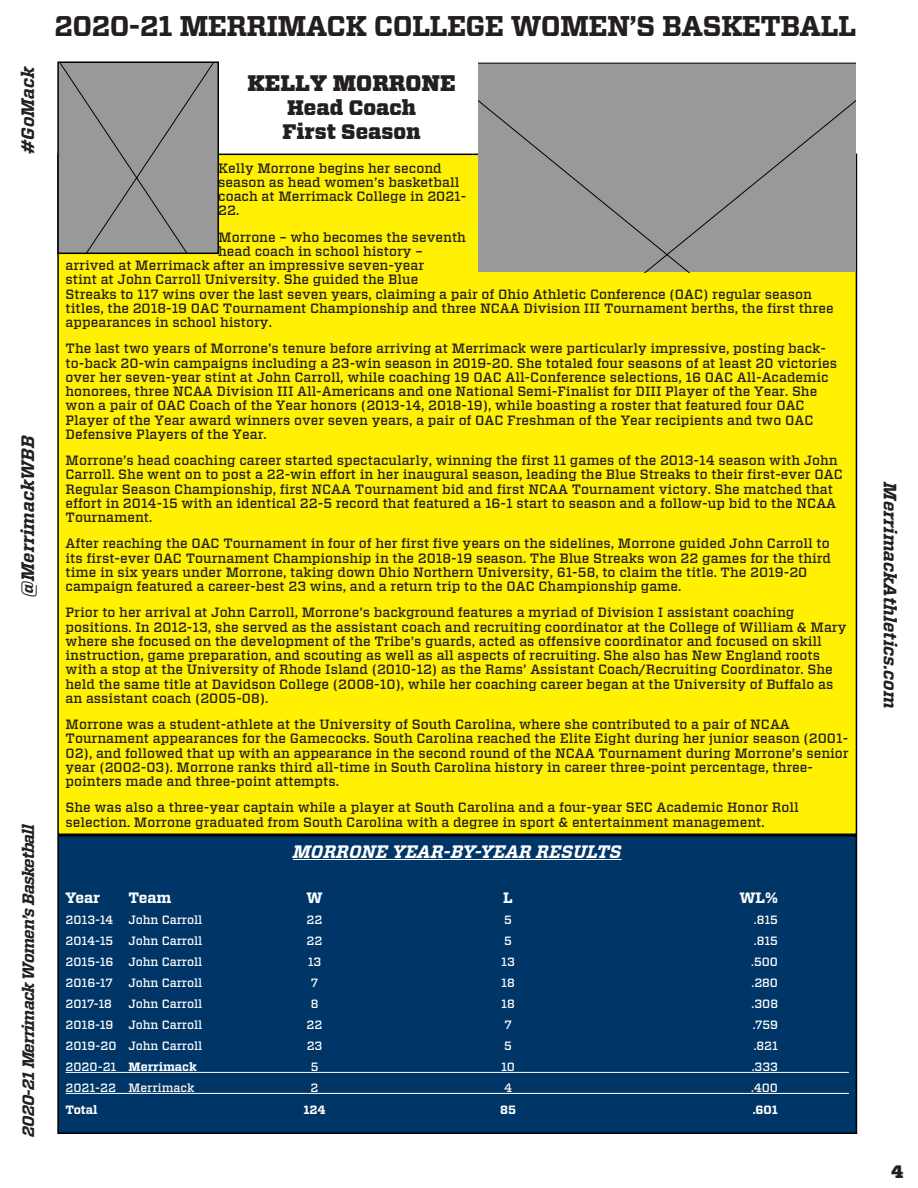
<style>
.page{position:relative;width:918px;height:1188px;background:#fff}
.page>*{position:absolute;margin:0;border:0;box-sizing:border-box;transform-origin:0 0}
.t1{font:700 28.5px "Vitesse";letter-spacing:-.025em;color:#231f20}
.ParaStyle11__Leading{font:900 22.5px "Vitesse";color:#231f20}
.ParaStyle11__Leading-2{font:900 21px "Vitesse";color:#231f20}
.t2{font:italic 700 18px "Vitesse";color:#231f20}
.t3{font:italic 700 18px "Vitesse";color:#fff}
.t4{font:900 18px "Vitesse";color:#231f20}
.t5{font:italic 700 16.5px "Vitesse";letter-spacing:-.05em;color:#231f20}
.t6{font:700 15px "Vitesse";color:#fff}
.ParaStyle10__Leading{font:500 13.5px/14.2px "Vitesse";color:#231f20}
.t7{font:500 12px "Vitesse";color:#fff}
.t8{font:700 12px "Vitesse";color:#fff}
.s1{font-weight:500}
</style>
<div class="page">
<div style="left:58px;top:154px;width:798px;height:680px;background:#fff101"></div>
<div style="left:60px;top:65px;width:156px;height:186px;background:#999"></div>
<div style="left:57px;top:62px;width:162px;height:192px;border:2px solid #000"></div>
<div style="left:478px;top:62px;width:378px;height:210px;background:#999"></div>
<div style="left:58px;top:836px;width:798px;height:297px;background:#003667"></div>
<hr style="left:293px;top:859px;width:329px;height:1px;background:#fff">
<hr style="left:66px;top:1072px;width:783px;height:1px;background:#fff">
<hr style="left:66px;top:1093px;width:783px;height:1px;background:#fff">
<div style="left:57px;top:835px;width:800px;height:299px;border:2px solid #000"></div>
<h3 class="t2" style="left:16px;top:154px;width:90px;rotate:-90deg">#GoMack</h3>
<h3 class="t2" style="left:16px;top:597px;width:163px;rotate:-90deg">@MerrimackWBB</h3>
<p class="t5" style="left:17px;top:1137px;width:315px;rotate:-90deg">2020-21 Merrimack Women’s Basketball</p>
<h1 class="t1" style="left:54px;top:7px;width:804px">2020-21 MERRIMACK COLLEGE WOMEN’S BASKETBALL</h1>
<p class="ParaStyle11__Leading" style="left:247px;top:68px;width:210px">KELLY MORRONE</p>
<p class="ParaStyle11__Leading-2" style="left:287px;top:93px;width:130px">Head Coach</p>
<p class="ParaStyle11__Leading-2" style="left:283px;top:117px;width:140px">First Season</p>
<p class="ParaStyle10__Leading" style="left:218px;top:161px;width:250px">Kelly Morrone begins her second season as head women’s basketball coach at Merrimack College in 2021-<br>22.</p>
<p class="ParaStyle10__Leading" style="left:218px;top:230px;width:249px">Morrone – who becomes the seventh</p>
<p class="ParaStyle10__Leading" style="left:218px;top:244px;width:206px">head coach in school history –</p>
<p class="ParaStyle10__Leading" style="left:66px;top:258px;width:360px">arrived at Merrimack after an impressive seven-year</p>
<p class="ParaStyle10__Leading" style="left:66px;top:273px;width:354px">stint at John Carroll University. She guided the Blue</p>
<p class="ParaStyle10__Leading" style="left:66px;top:287px;width:748px">Streaks to 117 wins over the last seven years, claiming a pair of Ohio Athletic Conference (OAC) regular season</p>
<p class="ParaStyle10__Leading" style="left:66px;top:301px;width:770px">titles, the 2018-19 OAC Tournament Championship and three NCAA Division III Tournament berths, the first three</p>
<p class="ParaStyle10__Leading" style="left:66px;top:315px;width:208px">appearances in school history.</p>
<p class="ParaStyle10__Leading" style="left:66px;top:342px;width:773px">The last two years of Morrone’s tenure before arriving at Merrimack were particularly impressive, posting back&shy;to-back 20-win campaigns including a 23-win season in 2019-20. She totaled four seasons of at least 20 victories over her seven-year stint at John Carroll, while coaching 19 OAC All-Conference selections, 16 OAC All-Academic honorees, three NCAA Division III All-Americans and one National Semi-Finalist for DIII Player of the Year. She won a pair of OAC Coach of the Year honors (2013-14, 2018-19), while boasting a roster that featured four OAC Player of the Year award winners over seven years, a pair of OAC Freshman of the Year recipients and two OAC Defensive Players of the Year.</p>
<p class="ParaStyle10__Leading" style="left:66px;top:453px;width:779px">Morrone’s head coaching career started spectacularly, winning the first 11 games of the 2013-14 season with John Carroll. She went on to post a 22-win effort in her inaugural season, leading the Blue Streaks to their first-ever OAC Regular Season Championship, first NCAA Tournament bid and first NCAA Tournament victory. She matched that effort in 2014-15 with an identical 22-5 record that featured a 16-1 start to season and a follow-up bid to the NCAA Tournament.</p>
<p class="ParaStyle10__Leading" style="left:66px;top:537px;width:767px">After reaching the OAC Tournament in four of her first five years on the sidelines, Morrone guided John Carroll to its first-ever OAC Tournament Championship in the 2018-19 season. The Blue Streaks won 22 games for the third time in six years under Morrone, taking down Ohio Northern University, 61-58, to claim the title. The 2019-20 campaign featured a career-best 23 wins, and a return trip to the OAC Championship game.</p>
<p class="ParaStyle10__Leading" style="left:66px;top:606px;width:782px">Prior to her arrival at John Carroll, Morrone’s background features a myriad of Division I assistant coaching positions. In 2012-13, she served as the assistant coach and recruiting coordinator at the College of William &amp; Mary where she focused on the development of the Tribe’s guards, acted as offensive coordinator and focused on skill instruction, game preparation, and scouting as well as all aspects of recruiting. She also has New England roots with a stop at the University of Rhode Island (2010-12) as the Rams’ Assistant Coach/Recruiting Coordinator. She held the same title at Davidson College (2008-10), while her coaching career began at the University of Buffalo as an assistant coach (2005-08).</p>
<p class="ParaStyle10__Leading" style="left:66px;top:717px;width:785px">Morrone was a student-athlete at the University of South Carolina, where she contributed to a pair of NCAA Tournament appearances for the Gamecocks. South Carolina reached the Elite Eight during her junior season (2001- 02), and followed that up with an appearance in the second round of the NCAA Tournament during Morrone’s senior year (2002-03). Morrone ranks third all-time in South Carolina history in career three-point percentage, three&shy;pointers made and three-point attempts.</p>
<p class="ParaStyle10__Leading" style="left:66px;top:801px;width:735px">She was also a three-year captain while a player at South Carolina and a four-year SEC Academic Honor Roll selection. Morrone graduated from South Carolina with a degree in sport &amp; entertainment management.</p>
<p class="t3" style="left:293px;top:839px;width:330px">MORRONE YEAR-BY-YEAR RESULTS</p>
<p class="t6" style="left:66px;top:887px;width:36px">Year</p>
<p class="t6" style="left:129px;top:887px;width:44px">Team</p>
<p class="t6" style="left:306px;top:887px;width:18px">W</p>
<p class="t6" style="left:503px;top:887px;width:11px">L</p>
<p class="t6" style="left:739px;top:887px;width:40px">WL%</p>
<p class="t7" style="left:66px;top:912px;width:49px">2013-14</p>
<p class="t7" style="left:129px;top:912px;width:75px">John Carroll</p>
<p class="t7" style="left:307px;top:912px;width:17px">22</p>
<p class="t7" style="left:504px;top:912px;width:9px">5</p>
<p class="t7" style="left:754px;top:912px;width:26px">.815</p>
<p class="t7" style="left:66px;top:933px;width:49px">2014-15</p>
<p class="t7" style="left:129px;top:933px;width:75px">John Carroll</p>
<p class="t7" style="left:307px;top:933px;width:17px">22</p>
<p class="t7" style="left:504px;top:933px;width:9px">5</p>
<p class="t7" style="left:754px;top:933px;width:26px">.815</p>
<p class="t7" style="left:66px;top:954px;width:138px">2015-16 John Carroll</p>
<p class="t7" style="left:308px;top:954px;width:15px">13</p>
<p class="t7" style="left:501px;top:954px;width:15px">13</p>
<p class="t7" style="left:751px;top:954px;width:28px">.500</p>
<p class="t7" style="left:66px;top:975px;width:49px">2016-17</p>
<p class="t7" style="left:129px;top:975px;width:75px">John Carroll</p>
<p class="t7" style="left:311px;top:975px;width:9px">7</p>
<p class="t7" style="left:501px;top:975px;width:15px">18</p>
<p class="t7" style="left:751px;top:975px;width:28px">.280</p>
<p class="t7" style="left:66px;top:996px;width:48px">2017-18</p>
<p class="t7" style="left:129px;top:996px;width:75px">John Carroll</p>
<p class="t7" style="left:311px;top:996px;width:9px">8</p>
<p class="t7" style="left:501px;top:996px;width:15px">18</p>
<p class="t7" style="left:752px;top:996px;width:28px">.308</p>
<p class="t7" style="left:66px;top:1017px;width:49px">2018-19</p>
<p class="t7" style="left:129px;top:1017px;width:75px">John Carroll</p>
<p class="t7" style="left:307px;top:1017px;width:17px">22</p>
<p class="t7" style="left:504px;top:1017px;width:9px">7</p>
<p class="t7" style="left:753px;top:1017px;width:27px">.759</p>
<p class="t7" style="left:66px;top:1038px;width:138px">2019-20 John Carroll</p>
<p class="t7" style="left:307px;top:1038px;width:17px">23</p>
<p class="t7" style="left:504px;top:1038px;width:9px">5</p>
<p class="t7" style="left:754px;top:1038px;width:26px">.821</p>
<p class="t8" style="left:66px;top:1058px;width:133px"><span class="s1">2020-21</span> Merrimack</p>
<p class="t7" style="left:311px;top:1059px;width:9px">5</p>
<p class="t7" style="left:501px;top:1059px;width:15px">10</p>
<p class="t7" style="left:752px;top:1059px;width:28px">.333</p>
<p class="t7" style="left:66px;top:1080px;width:130px">2021-22 Merrimack</p>
<p class="t7" style="left:311px;top:1080px;width:9px">2</p>
<p class="t7" style="left:504px;top:1080px;width:10px">4</p>
<p class="t7" style="left:751px;top:1080px;width:28px">.400</p>
<p class="t8" style="left:66px;top:1102px;width:33px">Total</p>
<p class="t8" style="left:303px;top:1102px;width:24px">124</p>
<p class="t8" style="left:500px;top:1102px;width:17px">85</p>
<p class="t8" style="left:753px;top:1102px;width:27px">.601</p>
<h3 class="t2" style="left:902px;top:482px;width:228px;rotate:90deg">MerrimackAthletics.com</h3>
<h3 class="t4" style="left:891px;top:1160px;width:14px">4</h3>
</div>
